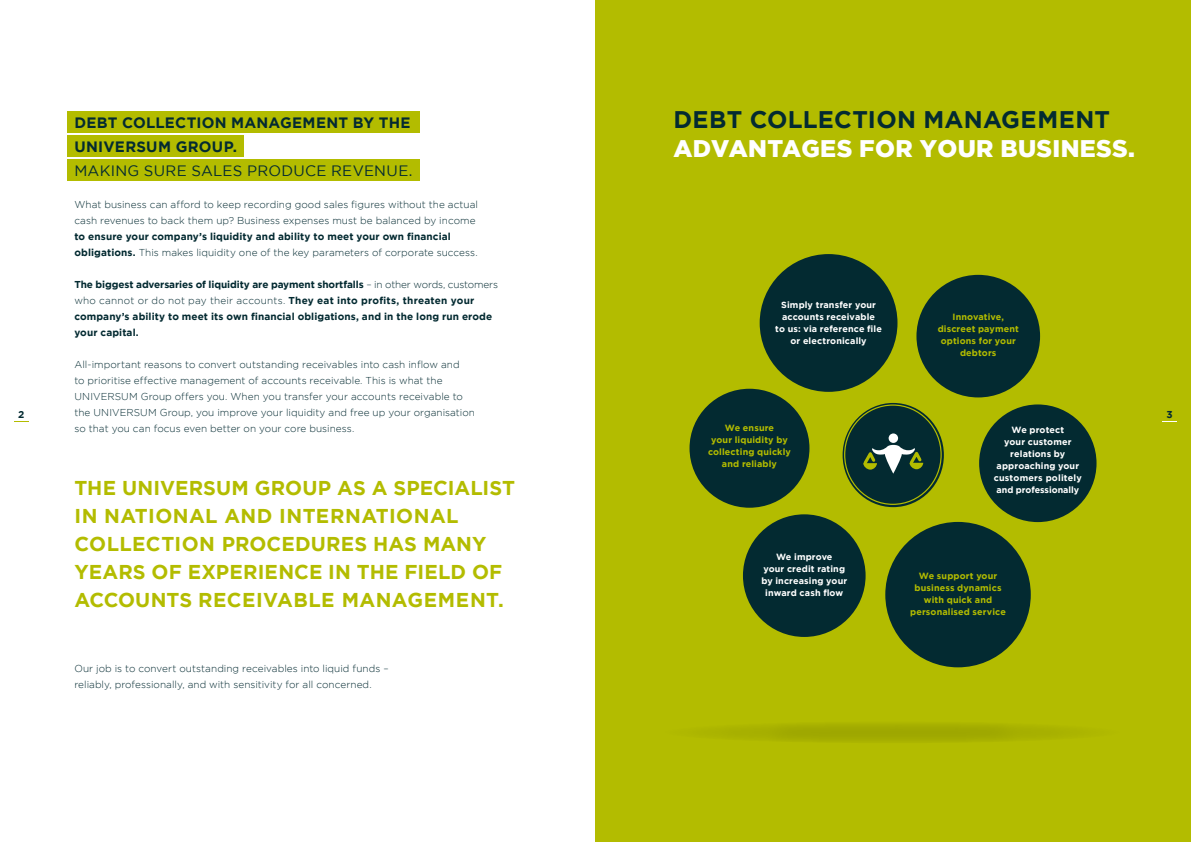
<style>
.page{position:relative;width:1191px;height:842px;background:#fff}
.page>*{position:absolute;margin:0;border:0;box-sizing:border-box;transform-origin:0 0}
.t1{font:900 24px "Gotham";letter-spacing:.015em;color:#fff}
.t2{font:700 24px "Gotham";letter-spacing:.01em;color:#032a31}
.t3{font:700 20px/28px "Gotham";letter-spacing:.01em;color:#b3bc00}
.t4{font:700 15px/24px "Gotham";letter-spacing:.015em;color:#032a31}
.t5{font:15px "Gotham";letter-spacing:.015em;color:#032a31}
.t6{font:300 10px/16px "Gotham";letter-spacing:.005em;color:#032a31}
.t7{font:700 10px/16px "Gotham";letter-spacing:.01em;color:#032a31}
.t8{font:700 9px/12px "Gotham";letter-spacing:.015em;color:#fff;text-align:center}
.t9{font:700 9px/12px "Gotham";letter-spacing:.015em;color:#b3bc00;text-align:center}
.s1{font-weight:300}
</style>
<div class="page">
<div style="left:67px;top:111px;width:353px;height:21px;background:#b3bc00"></div>
<div style="left:67px;top:135px;width:176px;height:21px;background:#b3bc00"></div>
<div style="left:67px;top:159px;width:353px;height:22px;background:#b3bc00"></div>
<div style="left:595px;top:0;width:596px;height:842px;background:#b3bc00"></div>
<div style="left:842px;top:403px;width:102px;height:104px;background:#032a31;border-radius:50%"></div>
<svg style="left:888px;top:433px;width:10px;height:10px"></svg>
<svg style="left:863px;top:445px;width:61px;height:29px"></svg>
<div style="left:663px;top:721px;width:458px;height:22px;background:#a7b000;border-radius:50%"></div>
<div style="left:743px;top:514px;width:122px;height:123px;background:#032a31;border-radius:50%"></div>
<div style="left:979px;top:404px;width:117px;height:118px;background:#032a31;border-radius:50%"></div>
<div style="left:689px;top:389px;width:120px;height:119px;background:#032a31;border-radius:50%"></div>
<div style="left:885px;top:522px;width:145px;height:145px;background:#032a31;border-radius:50%"></div>
<div style="left:916px;top:275px;width:124px;height:122px;background:#032a31;border-radius:50%"></div>
<div style="left:759px;top:254px;width:138px;height:138px;background:#032a31;border-radius:50%"></div>
<svg style="left:14px;top:421px;width:14px;height:1px"></svg>
<svg style="left:1162px;top:421px;width:14px;height:1px"></svg>
<h1 class="t2" style="left:673px;top:106px;width:438px">DEBT COLLECTION MANAGEMENT</h1>
<h1 class="t1" style="left:673px;top:135px;width:463px">ADVANTAGES FOR YOUR BUSINESS.</h1>
<h3 class="t4" style="left:74px;top:110px;width:337px">DEBT COLLECTION MANAGEMENT BY THE<br>UNIVERSUM GROUP.</h3>
<h3 class="t5" style="left:74px;top:162px;width:339px">MAKING SURE SALES PRODUCE REVENUE.</h3>
<p class="t6" style="left:74px;top:196px;width:405px">What business can afford to keep recording good sales figures without the actual cash revenues to back them up? Business expenses must be balanced by income</p>
<p class="t7" style="left:74px;top:228px;width:405px">to ensure your company’s liquidity and ability to meet your own financial obligations. <span class="s1">This makes liquidity one of the key parameters of corporate success.</span></p>
<p class="t7" style="left:74px;top:276px;width:425px">The biggest adversaries of liquidity are payment shortfalls <span class="s1">– in other words, customers who cannot or do not pay their accounts.</span> They eat into profits, threaten your company’s ability to meet its own financial obligations, and in the long run erode your capital.</p>
<p class="t6" style="left:74px;top:356px;width:402px">All-important reasons to convert outstanding receivables into cash inflow and<br>to prioritise effective management of accounts receivable. This is what the UNIVERSUM Group offers you. When you transfer your accounts receivable to the UNIVERSUM Group, you improve your liquidity and free up your organisation so that you can focus even better on your core business.</p>
<p class="t8" style="left:775px;top:298px;width:108px">Simply transfer your accounts receivable<br>to us: via reference file or electronically</p>
<p class="t9" style="left:937px;top:310px;width:83px">Innovative, discreet payment options for your debtors</p>
<p class="t7" style="left:18px;top:406px;width:8px">2</p>
<p class="t7" style="left:1166px;top:406px;width:8px">3</p>
<p class="t9" style="left:708px;top:422px;width:84px">We ensure<br>your liquidity by collecting quickly and reliably</p>
<p class="t8" style="left:993px;top:423px;width:90px">We protect<br>your customer relations by approaching your customers politely and professionally</p>
<h2 class="t3" style="left:74px;top:473px;width:442px">THE UNIVERSUM GROUP AS A SPECIALIST IN NATIONAL AND INTERNATIONAL COLLECTION PROCEDURES HAS MANY YEARS OF EXPERIENCE IN THE FIELD OF ACCOUNTS RECEIVABLE MANAGEMENT.</h2>
<p class="t8" style="left:761px;top:550px;width:87px">We improve<br>your credit rating by increasing your inward cash flow</p>
<p class="t9" style="left:910px;top:569px;width:97px">We support your business dynamics with quick and personalised service</p>
<p class="t6" style="left:74px;top:660px;width:316px">Our job is to convert outstanding receivables into liquid funds – reliably, professionally, and with sensitivity for all concerned.</p>
</div>
